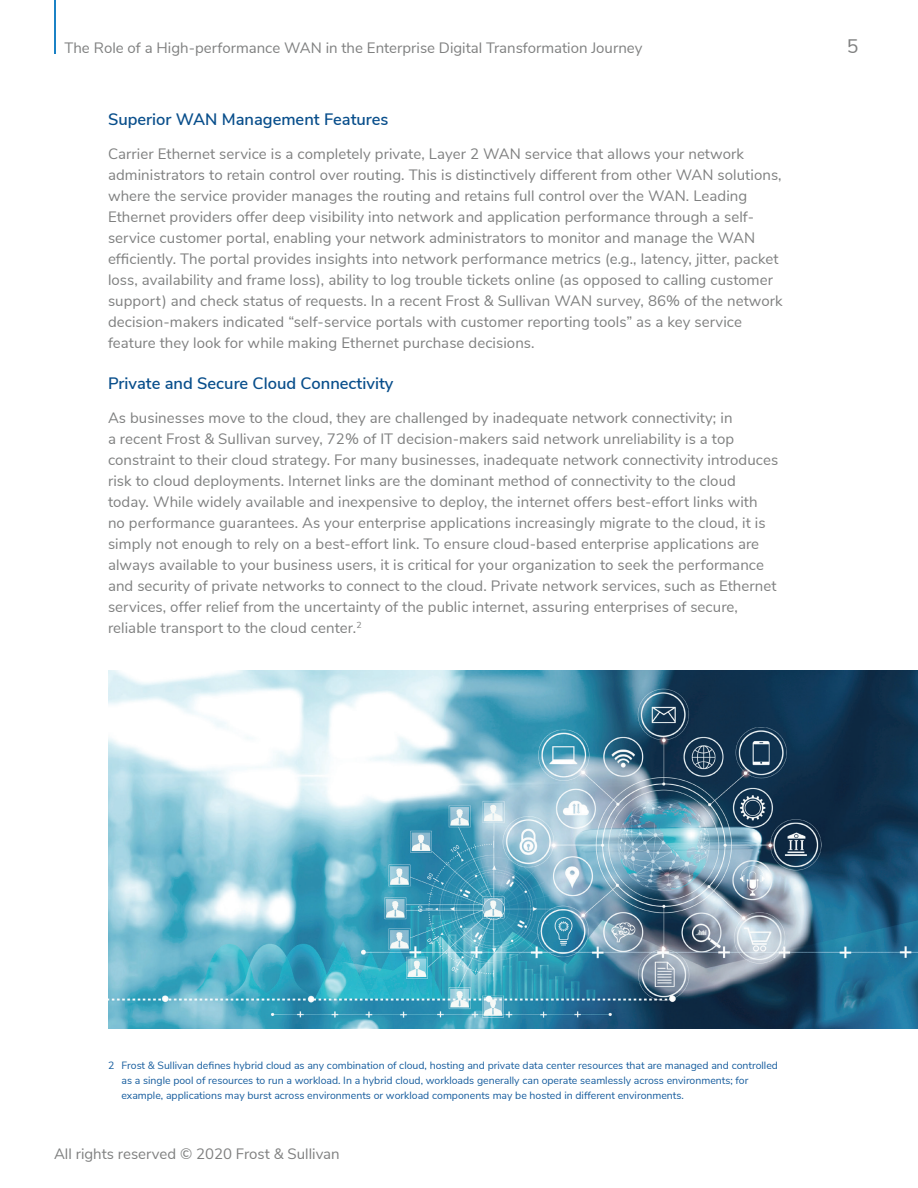
<style>
.page{position:relative;width:918px;height:1188px;background:#fff}
.page>*{position:absolute;margin:0;border:0;box-sizing:border-box;transform-origin:0 0}
.t1{font:19.5px "Nunito Sans";color:#7f8080}
.t2{font:600 16.5px "Nunito Sans";color:#084e8b}
.t3{font:15px/21px "Nunito Sans";letter-spacing:.005em;color:#7f8080}
.t4{font:10.5px/15px "Nunito Sans";color:#175d9e}
</style>
<div class="page">
<hr style="left:54px;top:0;width:1px;height:54px;background:#1b82c5">
<img style="left:108px;top:671px;width:810px;height:357px">
<p class="t3" style="left:64px;top:36px;width:579px">The Role of a High-performance WAN in the Enterprise Digital Transformation Journey</p>
<h1 class="t1" style="left:847px;top:32px;width:13px">5</h1>
<p class="t2" style="left:108px;top:107px;width:282px">Superior WAN Management Features</p>
<p class="t3" style="left:108px;top:143px;width:676px">Carrier Ethernet service is a completely private, Layer 2 WAN service that allows your network administrators to retain control over routing. This is distinctively different from other WAN solutions, where the service provider manages the routing and retains full control over the WAN. Leading Ethernet providers offer deep visibility into network and application performance through a self&shy;service customer portal, enabling your network administrators to monitor and manage the WAN efficiently. The portal provides insights into network performance metrics (e.g., latency, jitter, packet loss, availability and frame loss), ability to log trouble tickets online (as opposed to calling customer support) and check status of requests. In a recent Frost &amp; Sullivan WAN survey, 86% of the network decision-makers indicated “self-service portals with customer reporting tools” as a key service feature they look for while making Ethernet purchase decisions.</p>
<p class="t2" style="left:108px;top:371px;width:287px">Private and Secure Cloud Connectivity</p>
<p class="t3" style="left:108px;top:407px;width:672px">As businesses move to the cloud, they are challenged by inadequate network connectivity; in<br>a recent Frost &amp; Sullivan survey, 72% of IT decision-makers said network unreliability is a top constraint to their cloud strategy. For many businesses, inadequate network connectivity introduces risk to cloud deployments. Internet links are the dominant method of connectivity to the cloud today. While widely available and inexpensive to deploy, the internet offers best-effort links with no performance guarantees. As your enterprise applications increasingly migrate to the cloud, it is simply not enough to rely on a best-effort link. To ensure cloud-based enterprise applications are always available to your business users, it is critical for your organization to seek the performance and security of private networks to connect to the cloud. Private network services, such as Ethernet services, offer relief from the uncertainty of the public internet, assuring enterprises of secure, reliable transport to the cloud center.<sup>2</sup></p>
<p class="t4" style="left:122px;top:1058px;width:658px;text-indent:-14px">2 Frost &amp; Sullivan defines hybrid cloud as any combination of cloud, hosting and private data center resources that are managed and controlled as a single pool of resources to run a workload. In a hybrid cloud, workloads generally can operate seamlessly across environments; for example, applications may burst across environments or workload components may be hosted in different environments.</p>
<p class="t3" style="left:54px;top:1142px;width:287px">All rights reserved © 2020 Frost &amp; Sullivan</p>
</div>
